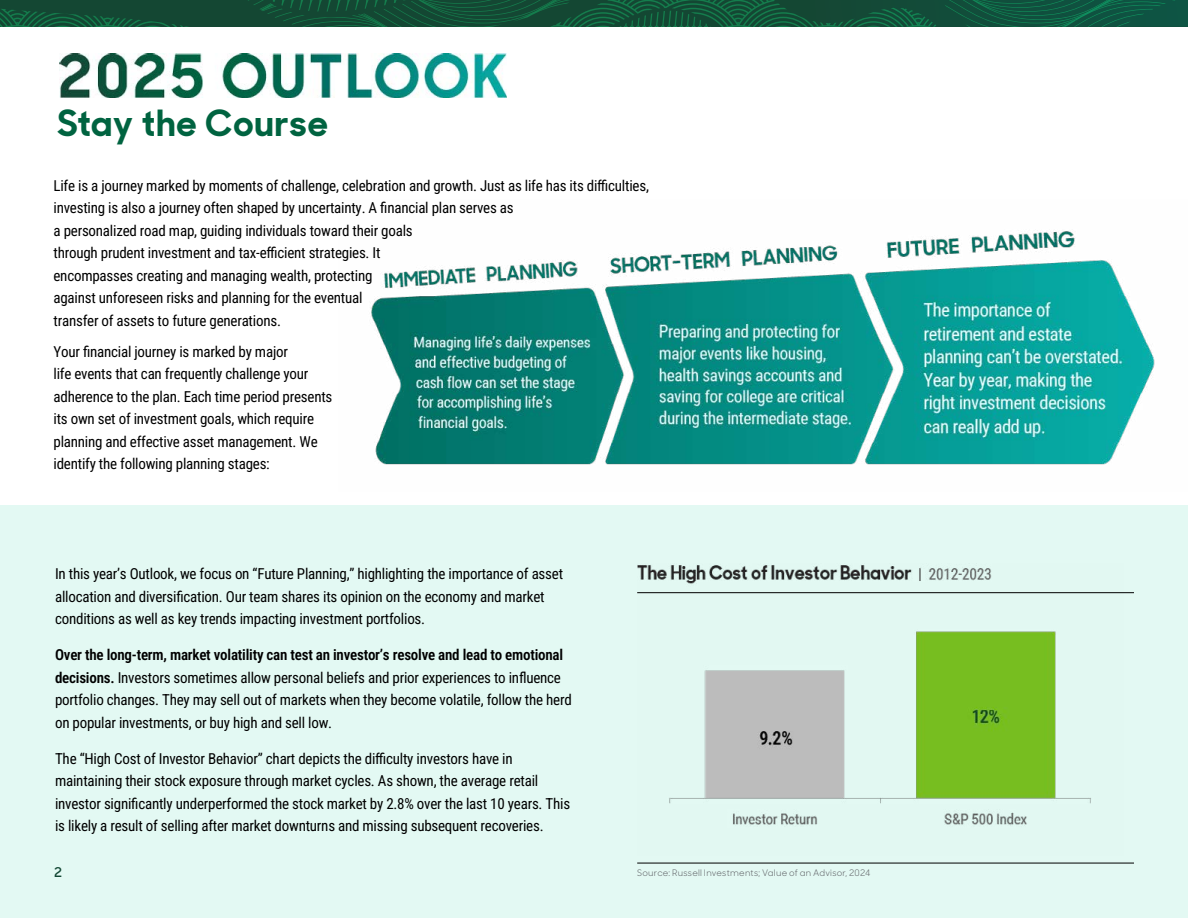
<style>
.page{position:relative;width:1188px;height:918px;background:#fff}
.page>*{position:absolute;margin:0;border:0;box-sizing:border-box;transform-origin:0 0}
.t1{font:700 36px "Sharp Sans Display No 1";letter-spacing:.03em;color:#006340}
.t2{font:15px/22.5px "Roboto Condensed";letter-spacing:-.015em;color:#000}
.t3{font:600 13.5px "Sharp Sans Display No 1";color:#124733}
.t4{font:9px "Sharp Sans Display No 1";letter-spacing:.03em;color:#63666a}
</style>
<div class="page">
<div style="left:0;top:0;width:1188px;height:27px;background:#144733"></div>
<img style="left:945px;top:0;width:243px;height:27px">
<img style="left:1071px;top:0;width:105px;height:21px">
<img style="left:972px;top:0;width:97px;height:20px">
<img style="left:1038px;top:0;width:70px;height:17px">
<img style="left:1081px;top:5px;width:80px;height:18px">
<img style="left:1101px;top:26px;width:43px;height:1px">
<img style="left:1116px;top:26px;width:15px;height:1px">
<svg style="left:1074px;top:23px;width:16px;height:4px"></svg>
<img style="left:1089px;top:9px;width:65px;height:17px">
<svg style="left:0;top:9px;width:188px;height:18px"></svg>
<img style="left:817px;top:8px;width:119px;height:19px">
<svg style="left:248px;top:0;width:569px;height:27px"></svg>
<div style="left:0;top:505px;width:1188px;height:413px;background:#e3f9f3"></div>
<hr style="left:637px;top:592px;width:497px;height:1px;background:#000">
<hr style="left:637px;top:863px;width:497px;height:1px;background:#000">
<img style="left:637px;top:565px;width:486px;height:261px">
<img style="left:371px;top:231px;width:784px;height:234px">
<img style="left:60px;top:54px;width:446px;height:43px">
<h1 class="t1" style="left:57px;top:93px;width:272px">Stay the Course</h1>
<p class="t2" style="left:54px;top:173px;width:597px">Life is a journey marked by moments of challenge, celebration and growth. Just as life has its difficulties, investing is also a journey often shaped by uncertainty. A financial plan serves as<br>a personalized road map, guiding individuals toward their goals<br>through prudent investment and tax-efficient strategies. It<br>encompasses creating and managing wealth, protecting<br>against unforeseen risks and planning for the eventual<br>transfer of assets to future generations.</p>
<p class="t2" style="left:54px;top:340px;width:280px">Your financial journey is marked by major<br>life events that can frequently challenge your adherence to the plan. Each time period presents its own set of investment goals, which require planning and effective asset management. We identify the following planning stages:</p>
<p class="t2" style="left:55px;top:562px;width:510px">In this year’s Outlook, we focus on “Future Planning,” highlighting the importance of asset allocation and diversification. Our team shares its opinion on the economy and market conditions as well as key trends impacting investment portfolios.</p>
<p class="t2" style="left:55px;top:643px;width:518px">Over the long-term, market volatility can test an investor’s resolve and lead to emotional decisions. Investors sometimes allow personal beliefs and prior experiences to influence portfolio changes. They may sell out of markets when they become volatile, follow the herd on popular investments, or buy high and sell low.</p>
<p class="t2" style="left:55px;top:747px;width:517px">The “High Cost of Investor Behavior” chart depicts the difficulty investors have in maintaining their stock exposure through market cycles. As shown, the average retail investor significantly underperformed the stock market by 2.8% over the last 10 years. This is likely a result of selling after market downturns and missing subsequent recoveries.</p>
<p class="t3" style="left:54px;top:861px;width:9px">2</p>
<p class="t4" style="left:637px;top:866px;width:235px">Source: Russell Investments; Value of an Advisor, 2024</p>
</div>
